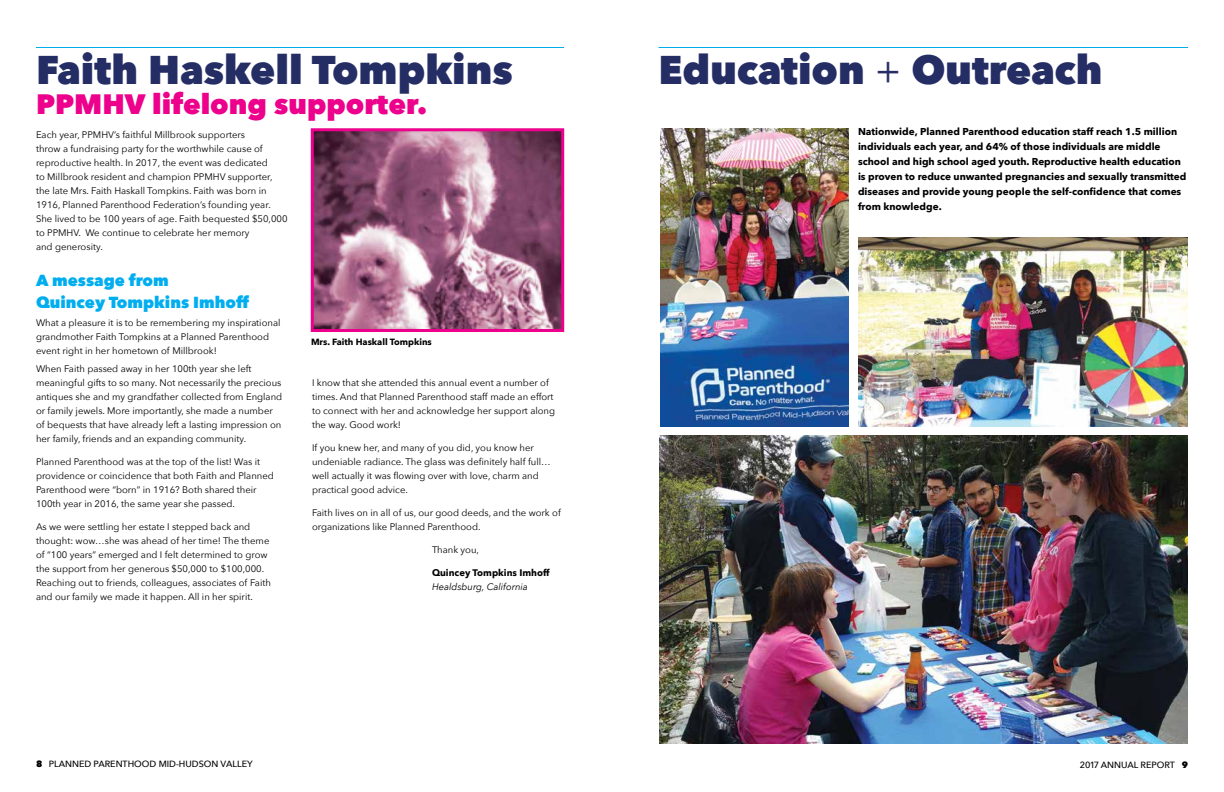
<style>
.page{position:relative;width:1224px;height:792px;background:#fff}
.page>*{position:absolute;margin:0;border:0;box-sizing:border-box;transform-origin:0 0}
.t1{font:800 40px "Avenir Next";color:#252d65}
.t2{font:800 28px "Avenir Next";color:#ec008c}
.t3{font:800 16px/22px "Avenir Next";color:#00aeef}
.t4{font:700 10px/15px "Avenir Next";color:#000}
.t5{font:9.5px/14px "Avenir Next";color:#000}
.t6{font:700 9.5px "Avenir Next";color:#000}
.t7{font:italic 9.5px "Avenir Next";color:#000}
.t8{font:500 9px "Avenir Next";color:#000}
.t9{font:700 9px "Avenir Next";color:#000}
.s1{font-weight:400}
.s2{font-weight:800}
</style>
<div class="page">
<hr style="left:36px;top:47px;width:528px;height:1px;background:#00aeef">
<img style="left:315px;top:132px;width:245px;height:196px">
<div style="left:311px;top:128px;width:253px;height:204px;border:3px solid #ec008c"></div>
<hr style="left:658px;top:47px;width:530px;height:1px;background:#00aeef">
<img style="left:659px;top:435px;width:529px;height:309px">
<img style="left:660px;top:128px;width:189px;height:298px">
<img style="left:858px;top:238px;width:330px;height:188px">
<h1 class="t1" style="left:36px;top:45px;width:478px">Faith Haskell Tompkins</h1>
<h2 class="t2" style="left:36px;top:87px;width:393px">PPMHV lifelong supporter.</h2>
<p class="t5" style="left:36px;top:127px;width:253px">Each year, PPMHV’s faithful Millbrook supporters<br>throw a fundraising party for the worthwhile cause of reproductive health. In 2017, the event was dedicated<br>to Millbrook resident and champion PPMHV supporter, the late Mrs. Faith Haskall Tompkins. Faith was born in 1916, Planned Parenthood Federation’s founding year.<br>She lived to be 100 years of age. Faith bequested $50,000 to PPMHV. We continue to celebrate her memory<br>and generosity.</p>
<h3 class="t3" style="left:36px;top:269px;width:215px">A message from<br>Quincey Tompkins Imhoff</h3>
<p class="t5" style="left:36px;top:315px;width:246px">What a pleasure it is to be remembering my inspirational grandmother Faith Tompkins at a Planned Parenthood event right in her hometown of Millbrook!</p>
<p class="t5" style="left:36px;top:361px;width:248px">When Faith passed away in her 100th year she left meaningful gifts to so many. N ot necessarily the precious antiques she and my grandfather collected from England or family jewels. More importantly, she made a number of bequests that have already left a lasting impression on her family, friends and an expanding community.</p>
<p class="t5" style="left:36px;top:454px;width:239px">Planned Parenthood was at the top of the list! Was it providence or coincidence that both Faith and Planned Parenthood were “born” in 1916? Both shared their 100th year in 2016, the same year she passed.</p>
<p class="t5" style="left:36px;top:519px;width:236px">As we were settling her estate I stepped back and thought: wow…she was ahead of her time! The theme of “100 years” emerged and I felt determined to grow the support from her generous $50,000 to $100,000.<br>Reaching out to friends, colleagues, associates of Faith and our family we made it happen. All in her spirit.</p>
<p class="t9" style="left:311px;top:334px;width:122px">Mrs. Faith Haskall Tompkins</p>
<p class="t5" style="left:312px;top:375px;width:245px">I know that she attended this annual event a number of times. And that Planned Parenthood staff made an effort to connect with her and acknowledge her support along the way. Good work!</p>
<p class="t5" style="left:312px;top:440px;width:240px">If you knew her, and many of you did, you know her undeniable radiance. The glass was definitely half full… well actually it was flowing over with love, charm and practical good advice.</p>
<p class="t5" style="left:312px;top:505px;width:250px">Faith lives on in all of us, our good deeds, and the work of organizations like Planned Parenthood.</p>
<p class="t5" style="left:432px;top:542px;width:49px">Thank you,</p>
<p class="t6" style="left:432px;top:564px;width:119px">Quincey Tompkins Imhoff</p>
<p class="t7" style="left:432px;top:579px;width:98px">Healdsburg, California</p>
<h1 class="t1" style="left:658px;top:45px;width:445px">Education <span class="s1">+</span> Outreach</h1>
<p class="t4" style="left:858px;top:124px;width:330px">Nationwide, Planned Parenthood education staff reach 1.5 million individuals each year, and 64% of those individuals are middle school and high school aged youth. Reproductive health education is proven to reduce unwanted pregnancies and sexually transmitted diseases and provide young people the self-confidence that comes from knowledge.</p>
<p class="t8" style="left:36px;top:756px;width:64px"><span class="s2">8</span> PLANNED PAR</p>
<p class="t8" style="left:110px;top:756px;width:144px">ENTHOOD MID-H UDSON VALLEY</p>
<p class="t8" style="left:1080px;top:757px;width:110px">2017 ANNUAL REPORT <span class="s2">9</span></p>
</div>
